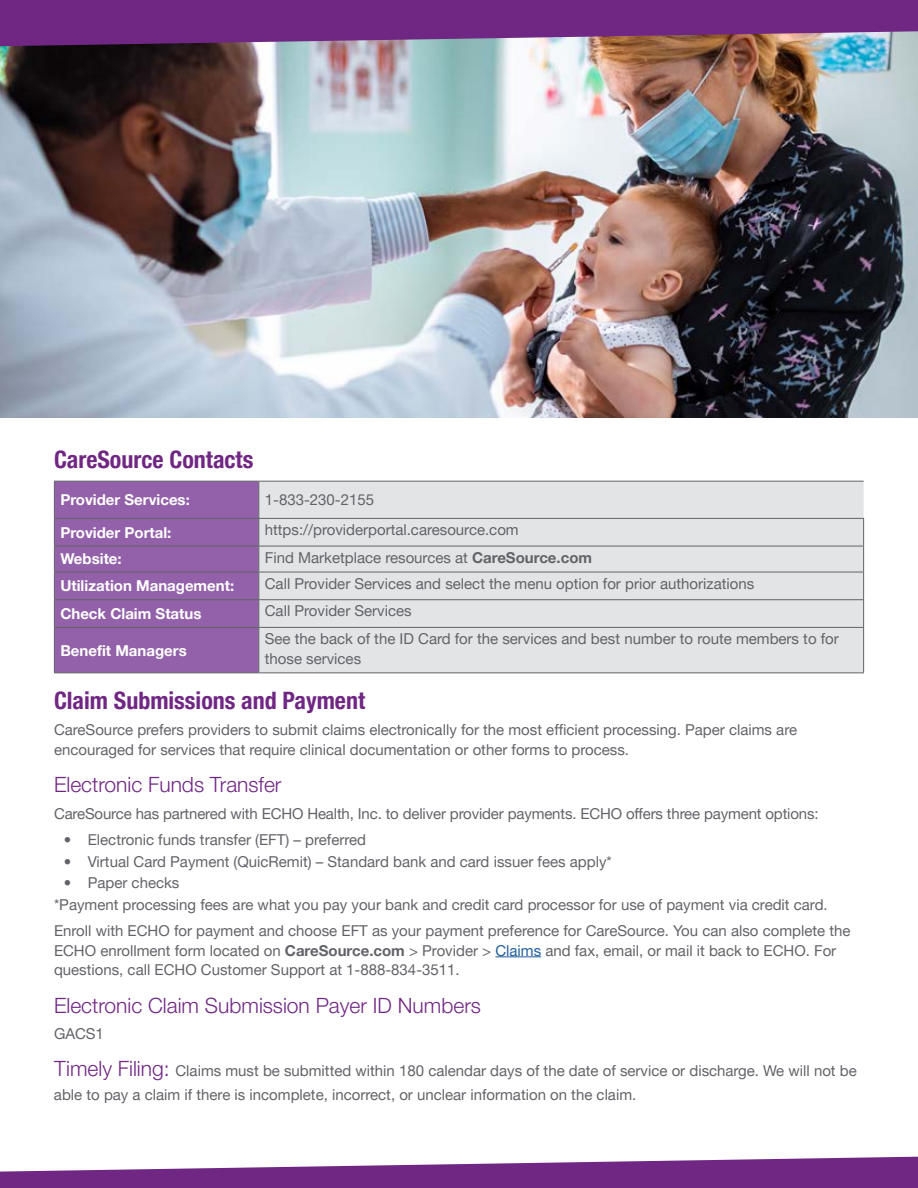
<style>
.page{position:relative;width:918px;height:1188px;background:#fff}
.page>*{position:absolute;margin:0;border:0;box-sizing:border-box;transform-origin:0 0}
.t1{font:700 condensed 24px "Helvetica Neue LT Pro";color:#702784}
.t2{font:300 21px "Helvetica Neue LT Pro";color:#702784}
.t3{font:15px/19.5px "Helvetica Neue LT Pro";color:#626368}
.t4{font:700 15px "Helvetica Neue LT Pro";color:#fff}
.s1{font-weight:700}
.s2{color:#215e9e}
.s3{font-weight:300;font-size:21px;color:#702784}
</style>
<div class="page">
<img style="left:0;top:46px;width:918px;height:372px">
<hr style="left:495px;top:956px;width:46px;height:1px;background:#215e9e">
<div style="left:259px;top:482px;width:605px;height:190px;background:#e3e4e6"></div>
<hr style="left:259px;top:481px;width:605px;height:1px;background:#626368">
<hr style="left:259px;top:518px;width:605px;height:1px;background:#626368">
<hr style="left:259px;top:546px;width:605px;height:1px;background:#626368">
<hr style="left:259px;top:572px;width:605px;height:1px;background:#626368">
<hr style="left:259px;top:599px;width:605px;height:1px;background:#626368">
<div style="left:54px;top:481px;width:205px;height:191px;background:#9361a9"></div>
<svg style="left:863px;top:519px;width:1px;height:108px"></svg>
<hr style="left:54px;top:627px;width:205px;height:1px;background:#626368">
<hr style="left:54px;top:628px;width:1px;height:44px;background:#626368">
<hr style="left:259px;top:627px;width:605px;height:1px;background:#626368">
<hr style="left:258px;top:628px;width:1px;height:44px;background:#626368">
<hr style="left:863px;top:628px;width:1px;height:44px;background:#626368">
<hr style="left:54px;top:672px;width:205px;height:1px;background:#626368">
<hr style="left:259px;top:672px;width:605px;height:1px;background:#626368">
<svg style="left:0;top:1157px;width:918px;height:31px"></svg>
<svg style="left:0;top:0;width:918px;height:46px"></svg>
<h1 class="t1" style="left:54px;top:445px;width:201px">CareSource Contacts</h1>
<p class="t4" style="left:60px;top:491px;width:131px">Provider Services:</p>
<p class="t3" style="left:265px;top:490px;width:111px">1-833-230-2155</p>
<p class="t4" style="left:60px;top:523px;width:113px">Provider Portal:</p>
<p class="t3" style="left:265px;top:520px;width:255px">https://providerportal.caresource.com</p>
<p class="t4" style="left:60px;top:550px;width:63px">Website:</p>
<p class="t3" style="left:265px;top:547px;width:329px">Find Marketplace resources at <span class="s1">CareSource.com</span></p>
<p class="t4" style="left:60px;top:577px;width:175px">Utilization Management:</p>
<p class="t3" style="left:265px;top:573px;width:491px">Call Provider Services and select the menu option for prior authorizations</p>
<p class="t4" style="left:60px;top:604px;width:143px">Check Claim Status</p>
<p class="t3" style="left:265px;top:601px;width:148px">Call Provider Services</p>
<p class="t4" style="left:60px;top:641px;width:128px">Benefit Managers</p>
<p class="t3" style="left:265px;top:629px;width:576px">See the back of the ID Card for the services and best number to route members to for those services</p>
<h1 class="t1" style="left:54px;top:686px;width:313px">Claim Submissions and Payment</h1>
<p class="t3" style="left:54px;top:720px;width:745px">CareSource prefers providers to submit claims electronically for the most efficient processing. Paper claims are encouraged for services that require clinical documentation or other forms to process.</p>
<h2 class="t2" style="left:54px;top:772px;width:229px">Electronic Funds Transfer</h2>
<p class="t3" style="left:54px;top:803px;width:766px">CareSource has partnered with ECHO Health, Inc. to deliver provider payments. ECHO offers three payment options:</p>
<p class="t3" style="left:64px;top:830px;width:304px">• Electronic funds transfer (EFT) – preferred</p>
<p class="t3" style="left:64px;top:851px;width:550px">• Virtual Card Payment (QuicRemit) – Standard bank and card issuer fees apply*</p>
<p class="t3" style="left:54px;top:872px;width:775px;line-height:21.6px;text-indent:10px">• Paper checks<br>*Payment processing fees are what you pay your bank and credit card processor for use of payment via credit card.</p>
<p class="t3" style="left:54px;top:921px;width:798px">Enroll with ECHO for payment and choose EFT as your payment preference for CareSource. You can also complete the<br>ECHO enrollment form located on <span class="s1">CareSource.com</span> &gt; Provider &gt; <span class="s2">Claims</span> and fax, email, or mail it back to ECHO. For questions, call ECHO Customer Support at 1-888-834-3511.</p>
<h2 class="t2" style="left:54px;top:992px;width:429px">Electronic Claim Submission Payer ID Numbers</h2>
<p class="t3" style="left:54px;top:1024px;width:51px">GACS1</p>
<p class="t3" style="left:54px;top:1059px;width:804px;line-height:24px"><span class="s3">Timely Filing:</span> Claims must be submitted within 180 calendar days of the date of service or discharge. We will not be able to pay a claim if there is incomplete, incorrect, or unclear information on the claim.</p>
</div>
